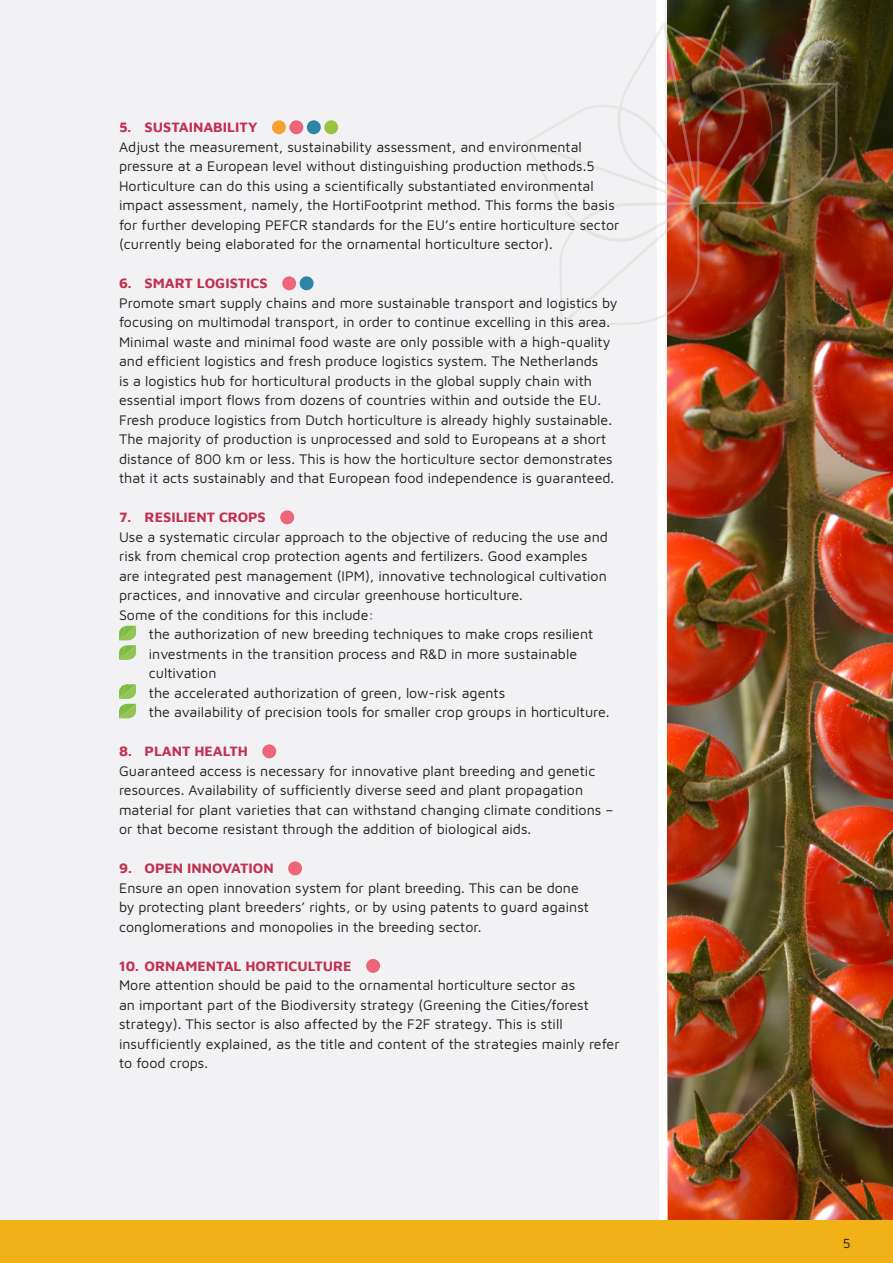
<style>
.page{position:relative;width:893px;height:1263px;background:#fff}
.page>*{position:absolute;margin:0;border:0;box-sizing:border-box;transform-origin:0 0}
.t1{font:14.25px/19.5px "Maven Pro";color:#1d1d1b}
.t2{font:700 14.25px "Maven Pro";color:#c23050}
.t3{font:13.5px "Maven Pro";color:#1d1d1b}
</style>
<div class="page">
<div style="left:0;top:0;width:816px;height:1263px;background:#f2f1f3"></div>
<img style="left:841px;top:0;width:52px;height:1220px">
<div style="left:0;top:1220px;width:893px;height:43px;background:#f1b218"></div>
<img style="left:524px;top:0;width:317px;height:1220px">
<div style="left:272px;top:120px;width:14px;height:14px;background:#f6a233;border-radius:50%"></div>
<div style="left:289px;top:120px;width:14px;height:14px;background:#ec6579;border-radius:50%"></div>
<div style="left:307px;top:120px;width:14px;height:14px;background:#2c85a4;border-radius:50%"></div>
<div style="left:324px;top:120px;width:14px;height:14px;background:#9ac43f;border-radius:50%"></div>
<div style="left:282px;top:276px;width:14px;height:14px;background:#ec6579;border-radius:50%"></div>
<div style="left:300px;top:276px;width:14px;height:14px;background:#2c85a4;border-radius:50%"></div>
<div style="left:280px;top:510px;width:14px;height:14px;background:#ec6579;border-radius:50%"></div>
<svg style="left:119px;top:626px;width:17px;height:34px"></svg>
<svg style="left:119px;top:684px;width:17px;height:34px"></svg>
<div style="left:262px;top:744px;width:14px;height:14px;background:#ec6579;border-radius:50%"></div>
<div style="left:288px;top:861px;width:14px;height:14px;background:#ec6579;border-radius:50%"></div>
<div style="left:366px;top:959px;width:14px;height:14px;background:#ec6579;border-radius:50%"></div>
<p class="t2" style="left:119px;top:117px;width:140px">5. SUSTAINABILITY</p>
<p class="t1" style="left:119px;top:136px;width:502px">Adjust the measurement, sustainability assessment, and environmental pressure at a European level without distinguishing production methods.5<br>Horticulture can do this using a scientifically substantiated environmental impact assessment, namely, the HortiFootprint method. This forms the basis for further developing PEFCR standards for the EU’s entire horticulture sector (currently being elaborated for the ornamental horticulture sector).</p>
<p class="t2" style="left:119px;top:273px;width:150px">6. SMART LOGISTICS</p>
<p class="t1" style="left:119px;top:292px;width:500px">Promote smart supply chains and more sustainable transport and logistics by focusing on multimodal transport, in order to continue excelling in this area.<br>Minimal waste and minimal food waste are only possible with a high-quality and efficient logistics and fresh produce logistics system. The Netherlands<br>is a logistics hub for horticultural products in the global supply chain with essential import flows from dozens of countries within and outside the EU.<br>Fresh produce logistics from Dutch horticulture is already highly sustainable.<br>The majority of production is unprocessed and sold to Europeans at a short distance of 800 km or less. This is how the horticulture sector demonstrates that it acts sustainably and that European food independence is guaranteed.</p>
<p class="t2" style="left:119px;top:507px;width:148px">7. RESILIENT CROPS</p>
<p class="t1" style="left:119px;top:526px;width:490px">Use a systematic circular approach to the objective of reducing the use and risk from chemical crop protection agents and fertilizers. Good examples are integrated pest management (IPM), innovative technological cultivation practices, and innovative and circular greenhouse horticulture.<br>Some of the conditions for this include:</p>
<p class="t1" style="left:149px;top:623px;width:462px">the authorization of new breeding techniques to make crops resilient investments in the transition process and R&amp;D in more sustainable cultivation<br>the accelerated authorization of green, low-risk agents<br>the availability of precision tools for smaller crop groups in horticulture.</p>
<p class="t2" style="left:119px;top:741px;width:130px">8. PLANT HEALTH</p>
<p class="t1" style="left:119px;top:760px;width:496px">Guaranteed access is necessary for innovative plant breeding and genetic resources. Availability of sufficiently diverse seed and plant propagation material for plant varieties that can withstand changing climate conditions – or that become resistant through the addition of biological aids.</p>
<p class="t2" style="left:119px;top:858px;width:156px">9. OPEN INNOVATION</p>
<p class="t1" style="left:119px;top:877px;width:471px">Ensure an open innovation system for plant breeding. This can be done by protecting plant breeders’ rights, or by using patents to guard against conglomerations and monopolies in the breeding sector.</p>
<p class="t2" style="left:119px;top:955px;width:234px">10. ORNAMENTAL HORTICULTURE</p>
<p class="t1" style="left:119px;top:974px;width:502px">More attention should be paid to the ornamental horticulture sector as<br>an important part of the Biodiversity strategy (Greening the Cities/forest strategy). This sector is also affected by the F2F strategy. This is still insufficiently explained, as the title and content of the strategies mainly refer to food crops.</p>
<p class="t3" style="left:843px;top:1234px;width:9px">5</p>
</div>
